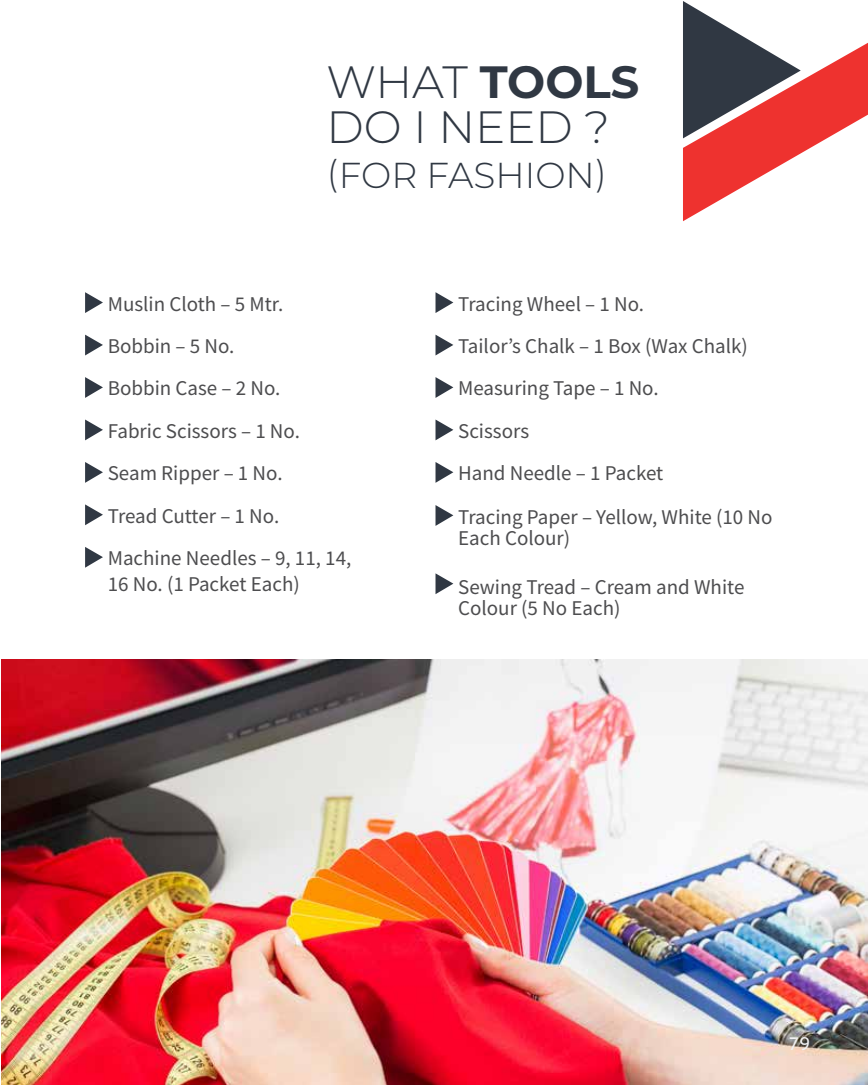
<style>
.page{position:relative;width:868px;height:1085px;background:#fff}
.page>*{position:absolute;margin:0;border:0;box-sizing:border-box;transform-origin:0 0}
.t1{font:300 45.15px/45px "Montserrat";color:#303843}
.t2{font:300 36px "Montserrat";color:#303843}
.t3{font:21px/21px "Source Sans Pro";color:#4d4d4f}
.t4{font:18px "PT Sans Caption";color:#f1f1f2}
.s1{font-weight:700}
</style>
<div class="page">
<img style="left:2px;top:659px;width:865px;height:425px">
<svg style="left:85px;top:292px;width:18px;height:21px"></svg>
<svg style="left:435px;top:292px;width:18px;height:21px"></svg>
<svg style="left:85px;top:334px;width:18px;height:21px"></svg>
<svg style="left:435px;top:334px;width:18px;height:21px"></svg>
<svg style="left:85px;top:377px;width:18px;height:21px"></svg>
<svg style="left:435px;top:377px;width:18px;height:21px"></svg>
<svg style="left:85px;top:419px;width:18px;height:21px"></svg>
<svg style="left:435px;top:419px;width:18px;height:21px"></svg>
<svg style="left:85px;top:462px;width:18px;height:20px"></svg>
<svg style="left:435px;top:462px;width:18px;height:20px"></svg>
<svg style="left:85px;top:504px;width:18px;height:21px"></svg>
<svg style="left:435px;top:505px;width:18px;height:21px"></svg>
<svg style="left:85px;top:547px;width:18px;height:20px"></svg>
<svg style="left:435px;top:573px;width:18px;height:21px"></svg>
<svg style="left:683px;top:1px;width:184px;height:220px"></svg>
<h1 class="t1" style="left:326px;top:58px;width:314px">WHAT <span class="s1">TOOLS<br></span>DO I NEED ?</h1>
<h2 class="t2" style="left:326px;top:151px;width:282px">(FOR FASHION)</h2>
<p class="t3" style="left:108px;top:293px;width:177px">Muslin Cloth – 5 Mtr.</p>
<p class="t3" style="left:458px;top:293px;width:187px">Tracing Wheel – 1 No.</p>
<p class="t3" style="left:108px;top:335px;width:128px">Bobbin – 5 No.</p>
<p class="t3" style="left:458px;top:335px;width:291px">Tailor’s Chalk – 1 Box (Wax Chalk)</p>
<p class="t3" style="left:108px;top:378px;width:174px">Bobbin Case – 2 No.</p>
<p class="t3" style="left:458px;top:378px;width:202px">Measuring Tape – 1 No.</p>
<p class="t3" style="left:108px;top:420px;width:194px">Fabric Scissors – 1 No.</p>
<p class="t3" style="left:458px;top:420px;width:72px">Scissors</p>
<p class="t3" style="left:108px;top:462px;width:176px">Seam Ripper – 1 No.</p>
<p class="t3" style="left:458px;top:462px;width:207px">Hand Needle – 1 Packet</p>
<p class="t3" style="left:108px;top:505px;width:173px">Tread Cutter – 1 No.</p>
<p class="t3" style="left:458px;top:506px;width:316px">Tracing Paper – Yellow, White (10 No<br>Each Colour)</p>
<p class="t3" style="left:108px;top:545px;width:245px;line-height:25.2px">Machine Needles – 9, 11, 14,<br>16 No. (1 Packet Each)</p>
<p class="t3" style="left:458px;top:576px;width:288px">Sewing Tread – Cream and White<br>Colour (5 No Each)</p>
<p class="t4" style="left:788px;top:1032px;width:23px">79</p>
</div>
